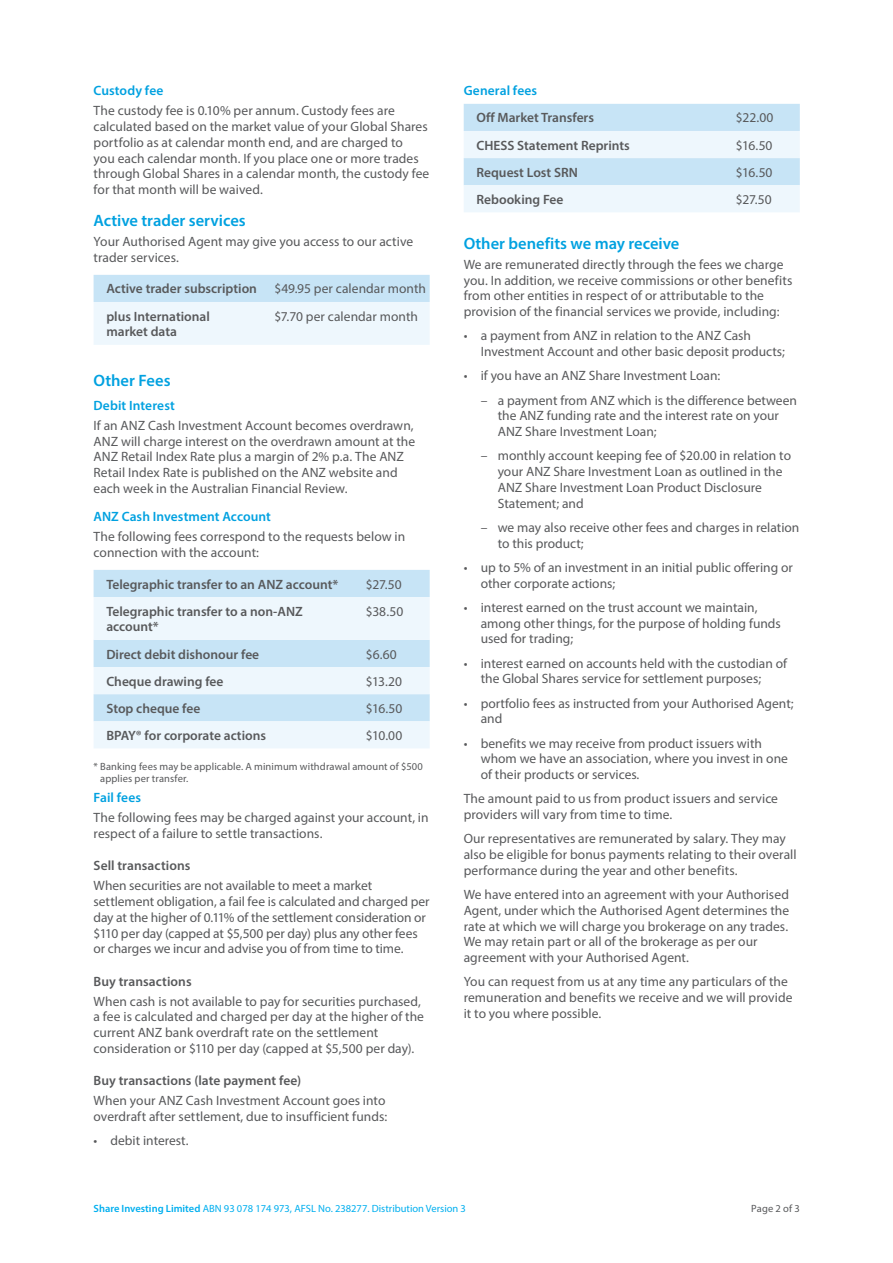
<style>
.page{position:relative;width:893px;height:1263px;background:#fff}
.page>*{position:absolute;margin:0;border:0;box-sizing:border-box;transform-origin:0 0}
.t1{font:600 16.5px "Myriad Pro";color:#00a1e0}
.t2{font:13.5px/15.8px "Myriad Pro";color:#58595b}
.t3{font:600 13.5px/15.8px "Myriad Pro";color:#58595b}
.t4{font:600 13.5px "Myriad Pro";letter-spacing:.005em;color:#00a1e0}
.t5{font:10.5px/12.8px "Myriad Pro";letter-spacing:.01em;color:#58595b}
.t6{font:10.5px "Myriad Pro";color:#00afef}
.s1{font-weight:600}
</style>
<div class="page">
<svg style="left:94px;top:275px;width:335px;height:70px"></svg>
<div style="left:94px;top:570px;width:335px;height:27px;background:#c7e4f6"></div>
<svg style="left:94px;top:597px;width:335px;height:151px;fill:#eef7fd"></svg>
<svg style="left:463px;top:104px;width:336px;height:108px"></svg>
<p class="t4" style="left:94px;top:86px;width:71px">Custody fee</p>
<p class="t2" style="left:94px;top:104px;width:337px">The custody fee is 0.10% per annum. Custody fees are calculated based on the market value of your Global Shares portfolio as at calendar month end, and are charged to<br>you each calendar month. If you place one or more trades through Global Shares in a calendar month, the custody fee for that month will be waived.</p>
<p class="t1" style="left:94px;top:215px;width:154px">Active trader services</p>
<p class="t2" style="left:94px;top:235px;width:321px">Your Authorised Agent may give you access to our active trader services.</p>
<p class="t3" style="left:106px;top:282px;width:152px">Active trader subscription</p>
<p class="t2" style="left:274px;top:282px;width:153px">$49.95 per calendar month</p>
<p class="t3" style="left:106px;top:310px;width:105px">plus International market data</p>
<p class="t2" style="left:274px;top:310px;width:145px">$7.70 per calendar month</p>
<p class="t1" style="left:94px;top:374px;width:78px">Other Fees</p>
<p class="t4" style="left:94px;top:400px;width:83px">Debit Interest</p>
<p class="t2" style="left:94px;top:419px;width:323px">If an ANZ Cash Investment Account becomes overdrawn, ANZ will charge interest on the overdrawn amount at the ANZ Retail Index Rate plus a margin of 2% p.a. The ANZ Retail Index Rate is published on the ANZ website and each week in the Australian Financial Review.</p>
<p class="t4" style="left:94px;top:512px;width:179px">ANZ Cash Investment Account</p>
<p class="t2" style="left:94px;top:530px;width:313px">The following fees correspond to the requests below in connection with the account:</p>
<p class="t3" style="left:106px;top:577px;width:233px">Telegraphic transfer to an ANZ account*</p>
<p class="t2" style="left:366px;top:578px;width:37px">$27.50</p>
<p class="t3" style="left:106px;top:605px;width:198px">Telegraphic transfer to a non-ANZ account*</p>
<p class="t2" style="left:366px;top:605px;width:39px">$38.50</p>
<p class="t3" style="left:106px;top:648px;width:154px">Direct debit dishonour fee</p>
<p class="t2" style="left:366px;top:648px;width:32px">$6.60</p>
<p class="t3" style="left:106px;top:675px;width:119px">Cheque drawing fee</p>
<p class="t2" style="left:366px;top:675px;width:38px">$13.20</p>
<p class="t3" style="left:106px;top:702px;width:96px">Stop cheque fee</p>
<p class="t2" style="left:366px;top:702px;width:38px">$16.50</p>
<p class="t3" style="left:106px;top:729px;width:161px">BPAY® for corporate actions</p>
<p class="t2" style="left:366px;top:729px;width:38px">$10.00</p>
<p class="t5" style="left:100px;top:761px;width:324px;text-indent:-7px">* Banking fees may be applicable. A minimum withdrawal amount of $500 applies per transfer.</p>
<p class="t4" style="left:94px;top:793px;width:49px">Fail fees</p>
<p class="t2" style="left:94px;top:811px;width:336px">The following fees may be charged against your account, in respect of a failure to settle transactions.</p>
<p class="t3" style="left:94px;top:859px;width:98px">Sell transactions</p>
<p class="t2" style="left:94px;top:879px;width:337px">When securities are not available to meet a market settlement obligation, a fail fee is calculated and charged per day at the higher of 0.11% of the settlement consideration or $110 per day (capped at $5,500 per day) plus any other fees or charges we incur and advise you of from time to time.</p>
<p class="t3" style="left:94px;top:975px;width:100px">Buy transactions</p>
<p class="t2" style="left:94px;top:995px;width:332px">When cash is not available to pay for securities purchased, a fee is calculated and charged per day at the higher of the current ANZ bank overdraft rate on the settlement consideration or $110 per day (capped at $5,500 per day).</p>
<p class="t3" style="left:94px;top:1074px;width:209px">Buy transactions (late payment fee)</p>
<p class="t2" style="left:94px;top:1094px;width:295px">When your ANZ Cash Investment Account goes into overdraft after settlement, due to insufficient funds:</p>
<p class="t2" style="left:94px;top:1134px;width:96px">• debit interest.</p>
<p class="t4" style="left:463px;top:86px;width:75px">General fees</p>
<p class="t3" style="left:476px;top:111px;width:119px">Off Market Transfers</p>
<p class="t2" style="left:736px;top:111px;width:39px">$22.00</p>
<p class="t3" style="left:476px;top:139px;width:155px">CHESS Statement Reprints</p>
<p class="t2" style="left:736px;top:139px;width:38px">$16.50</p>
<p class="t3" style="left:476px;top:166px;width:103px">Request Lost SRN</p>
<p class="t2" style="left:736px;top:166px;width:38px">$16.50</p>
<p class="t3" style="left:476px;top:193px;width:88px">Rebooking Fee</p>
<p class="t2" style="left:736px;top:193px;width:37px">$27.50</p>
<p class="t1" style="left:463px;top:237px;width:217px">Other benefits we may receive</p>
<p class="t2" style="left:463px;top:258px;width:330px">We are remunerated directly through the fees we charge you. In addition, we receive commissions or other benefits from other entities in respect of or attributable to the provision of the financial services we provide, including:</p>
<p class="t2" style="left:480px;top:329px;width:306px;text-indent:-17px">• a payment from ANZ in relation to the ANZ Cash<br>Investment Account and other basic deposit products;</p>
<p class="t2" style="left:463px;top:369px;width:258px">• if you have an ANZ Share Investment Loan:</p>
<p class="t2" style="left:497px;top:394px;width:301px;text-indent:-17px">– a payment from ANZ which is the difference between the ANZ funding rate and the interest rate on your<br>ANZ Share Investment Loan;</p>
<p class="t2" style="left:497px;top:449px;width:295px;text-indent:-17px">– monthly account keeping fee of $20.00 in relation to your ANZ Share Investment Loan as outlined in the ANZ Share Investment Loan Product Disclosure Statement; and</p>
<p class="t2" style="left:497px;top:521px;width:303px;text-indent:-17px">– we may also receive other fees and charges in relation to this product;</p>
<p class="t2" style="left:480px;top:561px;width:314px;text-indent:-17px">• up to 5% of an investment in an initial public offering or other corporate actions;</p>
<p class="t2" style="left:480px;top:601px;width:302px;text-indent:-17px">• interest earned on the trust account we maintain, among other things, for the purpose of holding funds used for trading;</p>
<p class="t2" style="left:480px;top:657px;width:308px;text-indent:-17px">• interest earned on accounts held with the custodian of the Global Shares service for settlement purposes;</p>
<p class="t2" style="left:480px;top:697px;width:314px;text-indent:-17px">• portfolio fees as instructed from your Authorised Agent; and</p>
<p class="t2" style="left:480px;top:737px;width:309px;text-indent:-17px">• benefits we may receive from product issuers with whom we have an association, where you invest in one of their products or services.</p>
<p class="t2" style="left:463px;top:792px;width:316px">The amount paid to us from product issuers and service providers will vary from time to time.</p>
<p class="t2" style="left:463px;top:832px;width:334px">Our representatives are remunerated by salary. They may also be eligible for bonus payments relating to their overall performance during the year and other benefits.</p>
<p class="t2" style="left:463px;top:888px;width:327px">We have entered into an agreement with your Authorised Agent, under which the Authorised Agent determines the rate at which we will charge you brokerage on any trades.<br>We may retain part or all of the brokerage as per our agreement with your Authorised Agent.</p>
<p class="t2" style="left:463px;top:975px;width:330px">You can request from us at any time any particulars of the remuneration and benefits we receive and we will provide it to you where possible.</p>
<p class="t6" style="left:94px;top:1205px;width:374px"><span class="s1">Share Investing Limited</span> ABN 93 078 174 973, AFSL No. 238277. Distribution Version 3</p>
<p class="t5" style="left:751px;top:1203px;width:50px">Page 2 of 3</p>
</div>
